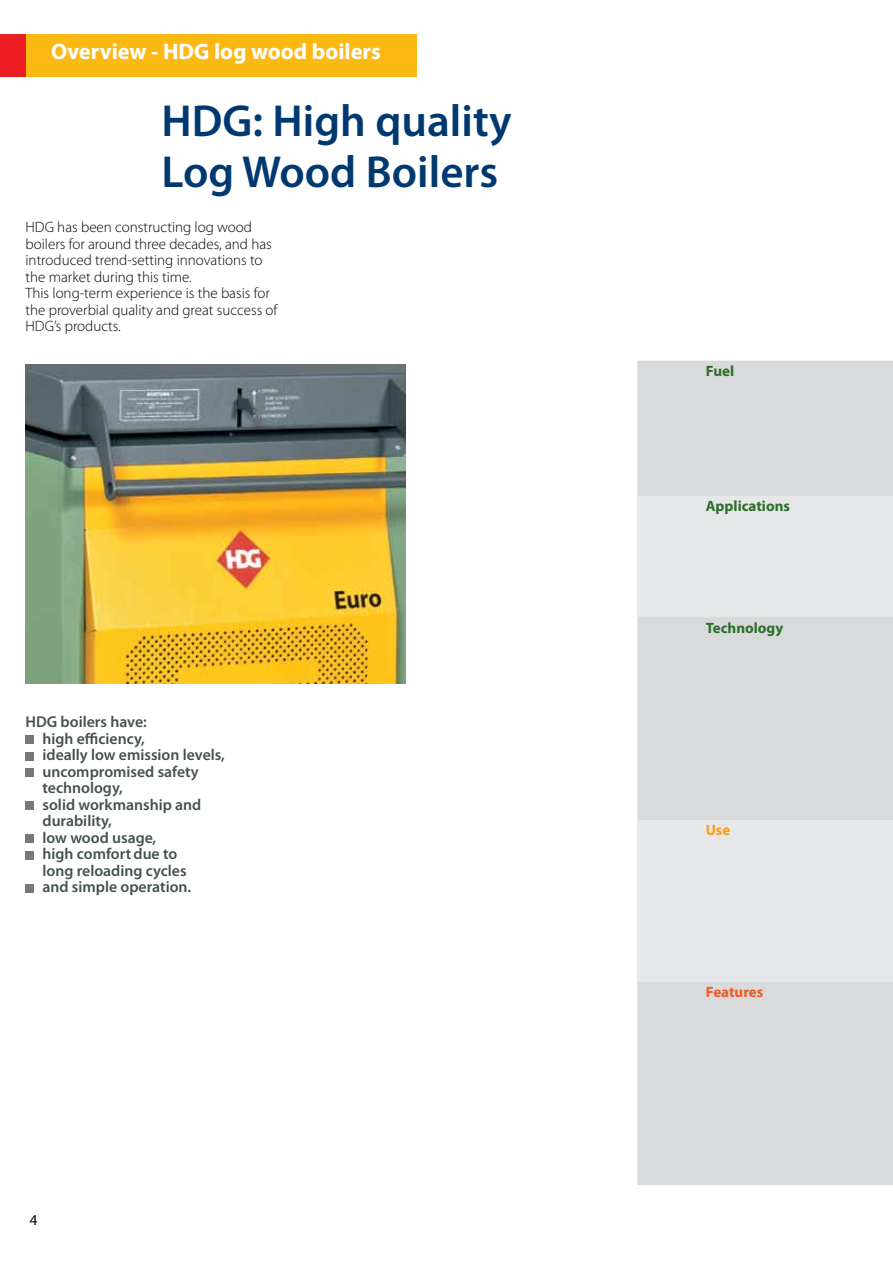
<style>
.page{position:relative;width:893px;height:1263px;background:#fff}
.page>*{position:absolute;margin:0;border:0;box-sizing:border-box;transform-origin:0 0}
.t1{font:600 45px/51px "Myriad Pro";color:#003970}
.t2{font:700 22.5px "Myriad Pro";color:#fff}
.t3{font:600 15.75px/16.5px "Myriad Pro";color:#44514e}
.t4{font:300 15px/16.5px "Myriad Pro";color:#000}
.t5{font:700 15px "Myriad Pro";color:#2c702a}
.t6{font:700 15px "Myriad Pro";color:#f15a22}
.t7{font:700 15px "Myriad Pro";color:#f99d1c}
.t8{font:15px "Myriad Pro";color:#000}
</style>
<div class="page">
<div style="left:638px;top:361px;width:255px;height:823px;background:#e6e7e8"></div>
<div style="left:638px;top:361px;width:255px;height:135px;background:#d9dadc"></div>
<div style="left:638px;top:617px;width:255px;height:203px;background:#d9dadc"></div>
<div style="left:638px;top:982px;width:255px;height:202px;background:#d9dadc"></div>
<div style="left:0;top:34px;width:417px;height:43px;background:#fdb913"></div>
<div style="left:0;top:34px;width:26px;height:43px;background:#ed1d24"></div>
<div style="left:26px;top:735px;width:8px;height:9px;background:#77787b"></div>
<div style="left:26px;top:752px;width:8px;height:8px;background:#77787b"></div>
<div style="left:26px;top:768px;width:8px;height:9px;background:#77787b"></div>
<div style="left:26px;top:801px;width:8px;height:9px;background:#77787b"></div>
<div style="left:26px;top:834px;width:8px;height:9px;background:#77787b"></div>
<div style="left:26px;top:851px;width:8px;height:8px;background:#77787b"></div>
<div style="left:26px;top:884px;width:8px;height:8px;background:#77787b"></div>
<img style="left:26px;top:364px;width:379px;height:319px">
<h2 class="t2" style="left:51px;top:36px;width:331px">Overview - HDG log wood boilers</h2>
<h1 class="t1" style="left:162px;top:94px;width:352px">HDG: High quality<br>Log Wood Boilers</h1>
<p class="t4" style="left:26px;top:219px;width:253px">HDG has been constructing log wood boilers for around three decades, and has introduced trend-setting innovations to the market during this time.<br>This long-term experience is the basis for the proverbial quality and great success of HDG’s products.</p>
<p class="t3" style="left:43px;top:713px;width:184px;text-indent:-17px">HDG boilers have:<br>high efficiency,<br>ideally low emission levels, uncompromised safety technology,<br>solid workmanship and durability,<br>low wood usage,<br>high comfortdue to<br>long reloading cycles<br>and simple operation.</p>
<p class="t8" style="left:30px;top:1210px;width:9px">4</p>
<p class="t5" style="left:706px;top:361px;width:30px">Fuel</p>
<p class="t5" style="left:706px;top:496px;width:86px">Applications</p>
<p class="t5" style="left:706px;top:618px;width:79px">Technology</p>
<p class="t7" style="left:706px;top:820px;width:26px">Use</p>
<p class="t6" style="left:706px;top:982px;width:59px">Features</p>
</div>
